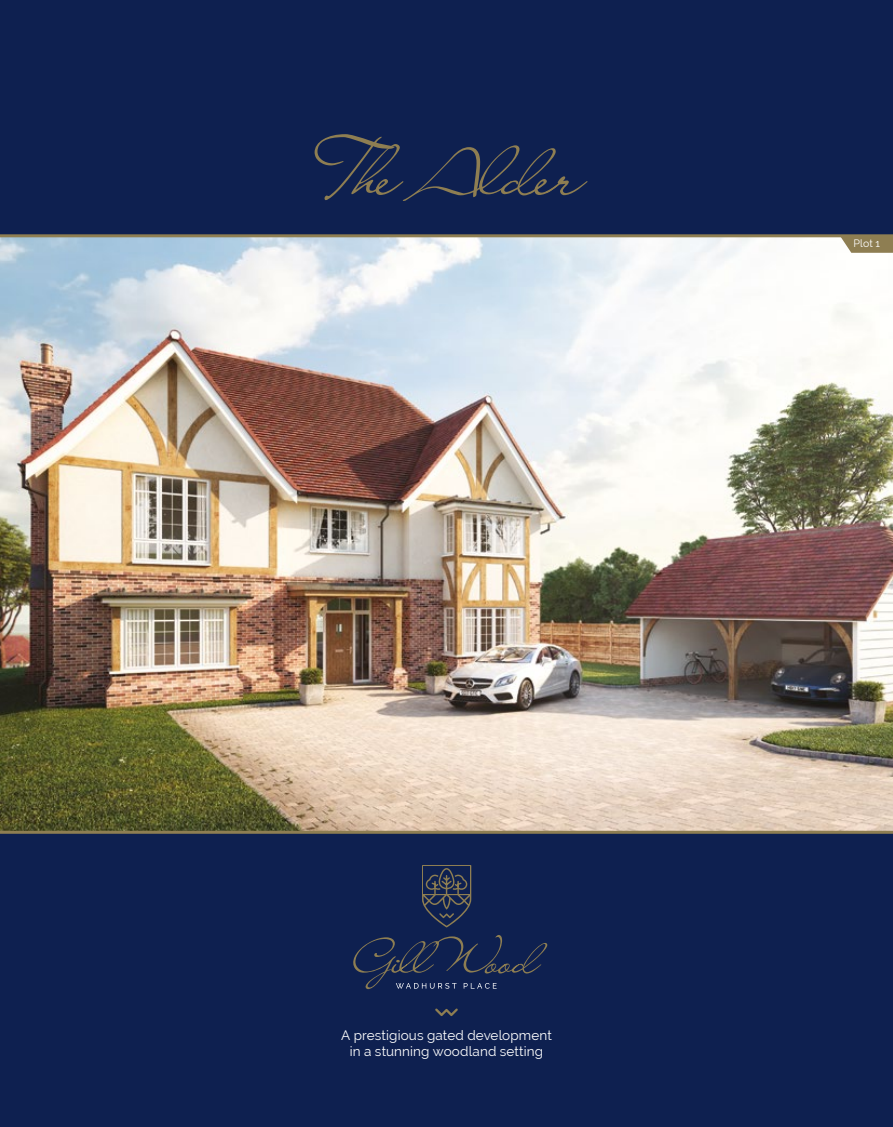
<style>
.page{position:relative;width:893px;height:1127px;background:#0e2050}
.page>*{position:absolute;margin:0;border:0;box-sizing:border-box;transform-origin:0 0}
.t1{font:69px "Liana";color:#8e7e52}
.t2{font:13.5px/16.2px "Raleway";letter-spacing:.01em;color:#fff;text-align:center}
.t3{font:10.5px "Raleway";color:#fff}
</style>
<div class="page">
<svg style="left:435px;top:1008px;width:23px;height:8px"></svg>
<svg style="left:422px;top:865px;width:49px;height:62px"></svg>
<svg style="left:353px;top:935px;width:194px;height:54px"></svg>
<img style="left:1px;top:237px;width:892px;height:594px">
<hr style="left:0;top:831px;width:893px;height:3px;background:#8e7e52">
<hr style="left:0;top:234px;width:893px;height:3px;background:#8e7e52">
<svg style="left:840px;top:237px;width:53px;height:16px"></svg>
<h1 class="t1" style="left:308px;top:129px;width:278px">The Alder</h1>
<p class="t3" style="left:853px;top:237px;width:28px">Plot 1</p>
<p class="t2" style="left:341px;top:1027px;width:212px">A prestigious gated development in a stunning woodland setting</p>
</div>
